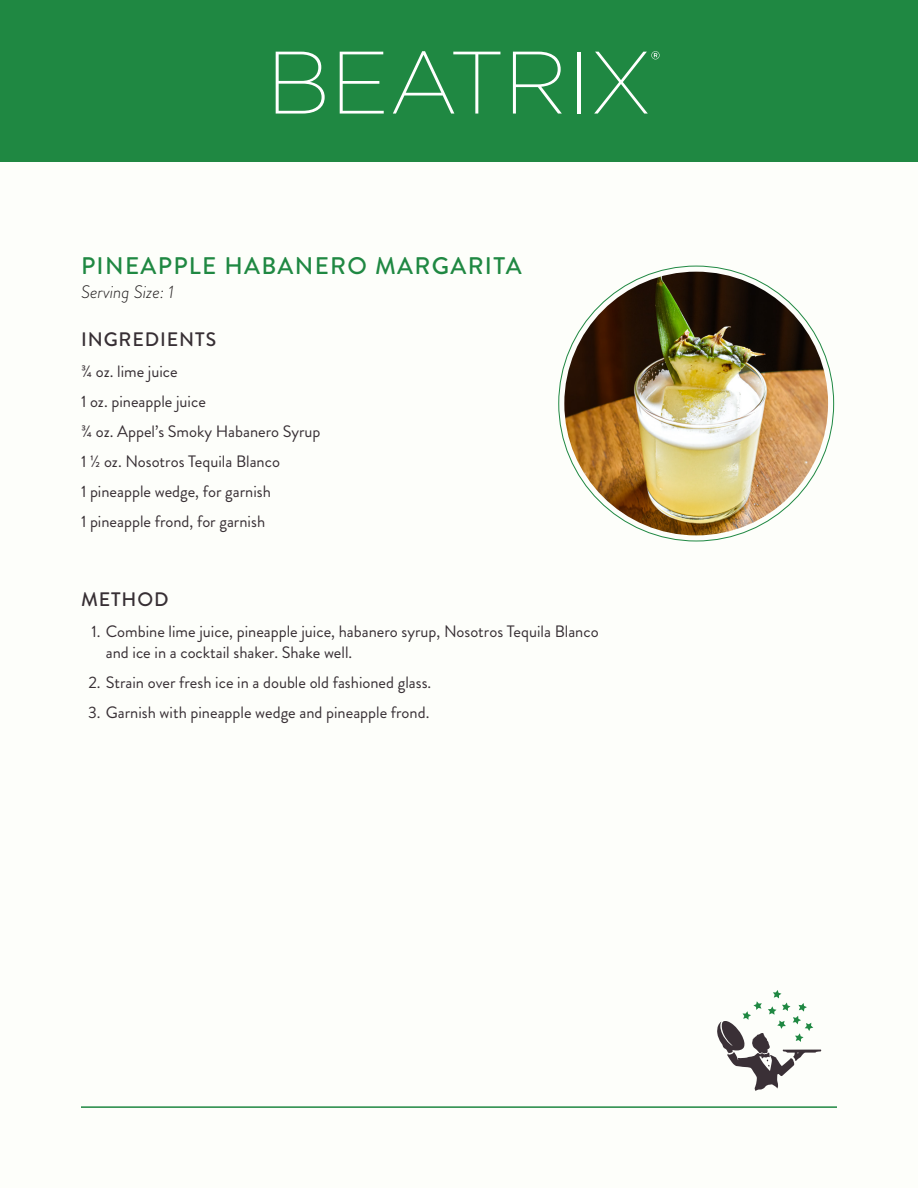
<style>
.page{position:relative;width:918px;height:1188px;background:#fdfefa}
.page>*{position:absolute;margin:0;border:0;box-sizing:border-box;transform-origin:0 0}
.t1{font:500 24px "Brandon Grotesque";letter-spacing:.055em;color:#1f8842}
.t2{font:500 19.5px "Brandon Grotesque";letter-spacing:.045em;color:#372f34}
.t3{font:italic 300 18px "Brandon Grotesque";color:#231f20}
.t4{font:16.5px/30px "Brandon Grotesque";color:#372f34}
</style>
<div class="page">
<hr style="left:81px;top:1106px;width:756px;height:2px;background:#1f8842">
<svg style="left:717px;top:990px;width:104px;height:101px"></svg>
<img style="left:564px;top:272px;width:264px;height:263px;border-radius:132px">
<div style="left:0;top:0;width:918px;height:162px;background:#1f8842"></div>
<svg style="left:276px;top:52px;width:49px;height:62px"></svg>
<svg style="left:340px;top:52px;width:44px;height:62px"></svg>
<svg style="left:393px;top:51px;width:107px;height:63px"></svg>
<svg style="left:513px;top:52px;width:49px;height:62px"></svg>
<hr style="left:578px;top:52px;width:3px;height:62px;background:#fff">
<svg style="left:594px;top:51px;width:66px;height:63px"></svg>
<h1 class="t1" style="left:81px;top:249px;width:442px">PINEAPPLE HABANERO MARGARITA</h1>
<p class="t3" style="left:81px;top:280px;width:94px">Serving Size: 1</p>
<p class="t2" style="left:81px;top:325px;width:137px">INGREDIENTS</p>
<p class="t4" style="left:81px;top:357px;width:241px">¾ oz. lime juice<br>1 oz. pineapple juice<br>¾ oz. Appel’s Smoky Habanero Syrup<br>1 ½ oz. Nosotros Tequila Blanco<br>1 pineapple wedge, for garnish<br>1 pineapple frond, for garnish</p>
<p class="t2" style="left:81px;top:586px;width:89px">METHOD</p>
<p class="t4" style="left:106px;top:622px;width:494px;line-height:21px;text-indent:-14px">1. Combine lime juice, pineapple juice, habanero syrup, Nosotros Tequila Blanco and ice in a cocktail shaker. Shake well.</p>
<p class="t4" style="left:88px;top:668px;width:344px">2. Strain over fresh ice in a double old fashioned glass.</p>
<p class="t4" style="left:88px;top:698px;width:343px">3. Garnish with pineapple wedge and pineapple frond.</p>
</div>
